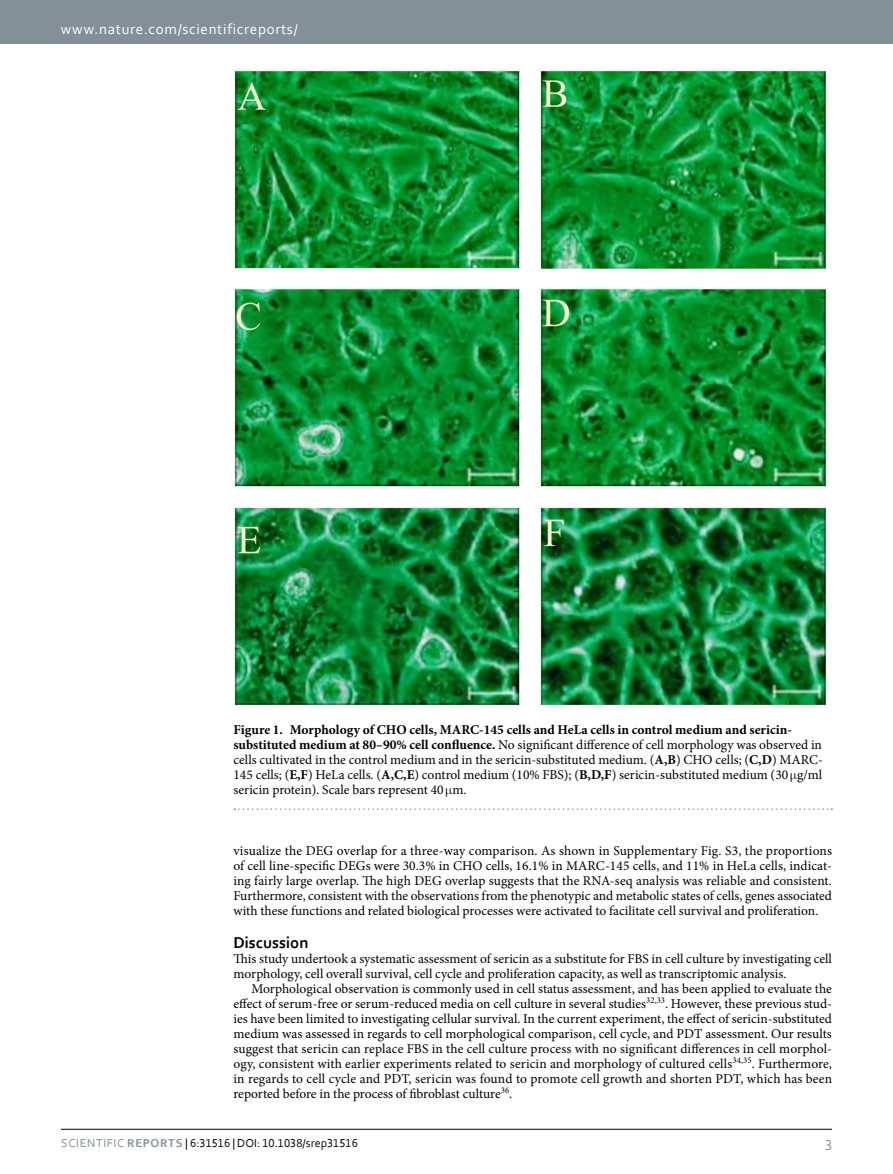
<style>
.page{position:relative;width:893px;height:1174px;background:#fff}
.page>*{position:absolute;margin:0;border:0;box-sizing:border-box;transform-origin:0 0}
.t1{font:700 16.5px "Corbel";color:#000}
.t2{font:15px "Corbel";letter-spacing:.045em;color:#fff}
.t3{font:15px "Corbel";color:#839097}
.t4{font:13.5px/15px "Minion Pro";color:#000;text-align:justify}
.t5{font:12px "Corbel";color:#000}
.s1{font-weight:700}
.s2{color:#839097}
.s3{font-weight:700;color:#839097}
</style>
<div class="page">
<div style="left:0;top:0;width:893px;height:43px;background:#839097"></div>
<hr style="left:61px;top:1129px;width:771px;height:1px;background:#000">
<img style="left:234px;top:70px;width:593px;height:636px">
<svg style="left:234px;top:808px;width:598px;height:2px"></svg>
<p class="t2" style="left:61px;top:19px;width:238px">www.nature.com/scientificreports/</p>
<p class="t4" style="left:233px;top:722px;width:591px;text-align:left"><span class="s1">Figure 1. Morphology of CHO cells, MARC-145 cells and HeLa cells in control medium and sericin&shy;substituted medium at 80–90% cell confluence.</span> No significant difference of cell morphology was observed in cells cultivated in the control medium and in the sericin-substituted medium. (<span class="s1">A,B</span>) CHO cells; (<span class="s1">C,D</span>) MARC-145 cells; (<span class="s1">E,F</span>) HeLa cells. (<span class="s1">A,C,E</span>) control medium (10% FBS); (<span class="s1">B,D,F</span>) sericin-substituted medium (30 g/ml sericin protein). Scale bars represent 40 m.</p>
<p class="t4" style="left:233px;top:843px;width:600px">visualize the DEG overlap for a three-way comparison. As shown in Supplementary Fig. S3, the proportions of cell line-specific DEGs were 30.3% in CHO cells, 16.1% in MARC-145 cells, and 11% in HeLa cells, indicat&shy;ing fairly large overlap. The high DEG overlap suggests that the RNA-seq analysis was reliable and consistent.<br>Furthermore, consistent with the observations from the phenotypic and metabolic states of cells, genes associated with these functions and related biological processes were activated to facilitate cell survival and proliferation.</p>
<p class="t1" style="left:233px;top:932px;width:77px">Discussion</p>
<p class="t4" style="left:233px;top:951px;width:600px">This study undertook a systematic assessment of sericin as a substitute for FBS in cell culture by investigating cell morphology, cell overall survival, cell cycle and proliferation capacity, as well as transcriptomic analysis.</p>
<p class="t4" style="left:233px;top:981px;width:600px;text-indent:18px">Morphological observation is commonly used in cell status assessment, and has been applied to evaluate the effect of serum-free or serum-reduced media on cell culture in several studies<sup>32,33</sup>. However, these previous stud&shy;ies have been limited to investigating cellular survival. In the current experiment, the effect of sericin-substituted medium was assessed in regards to cell morphological comparison, cell cycle, and PDT assessment. Our results suggest that sericin can replace FBS in the cell culture process with no significant differences in cell morphol&shy;ogy, consistent with earlier experiments related to sericin and morphology of cultured cells<sup>34,35</sup>. Furthermore, in regards to cell cycle and PDT, sericin was found to promote cell growth and shorten PDT, which has been reported before in the process of fibroblast culture<sup>36</sup>.</p>
<p class="t5" style="left:61px;top:1135px;width:298px"><span class="s2">Scientific</span> <span class="s3">Reports</span> | 6:31516 | DOI: 10.1038/srep31516</p>
<p class="t3" style="left:825px;top:1132px;width:8px">3</p>
</div>
